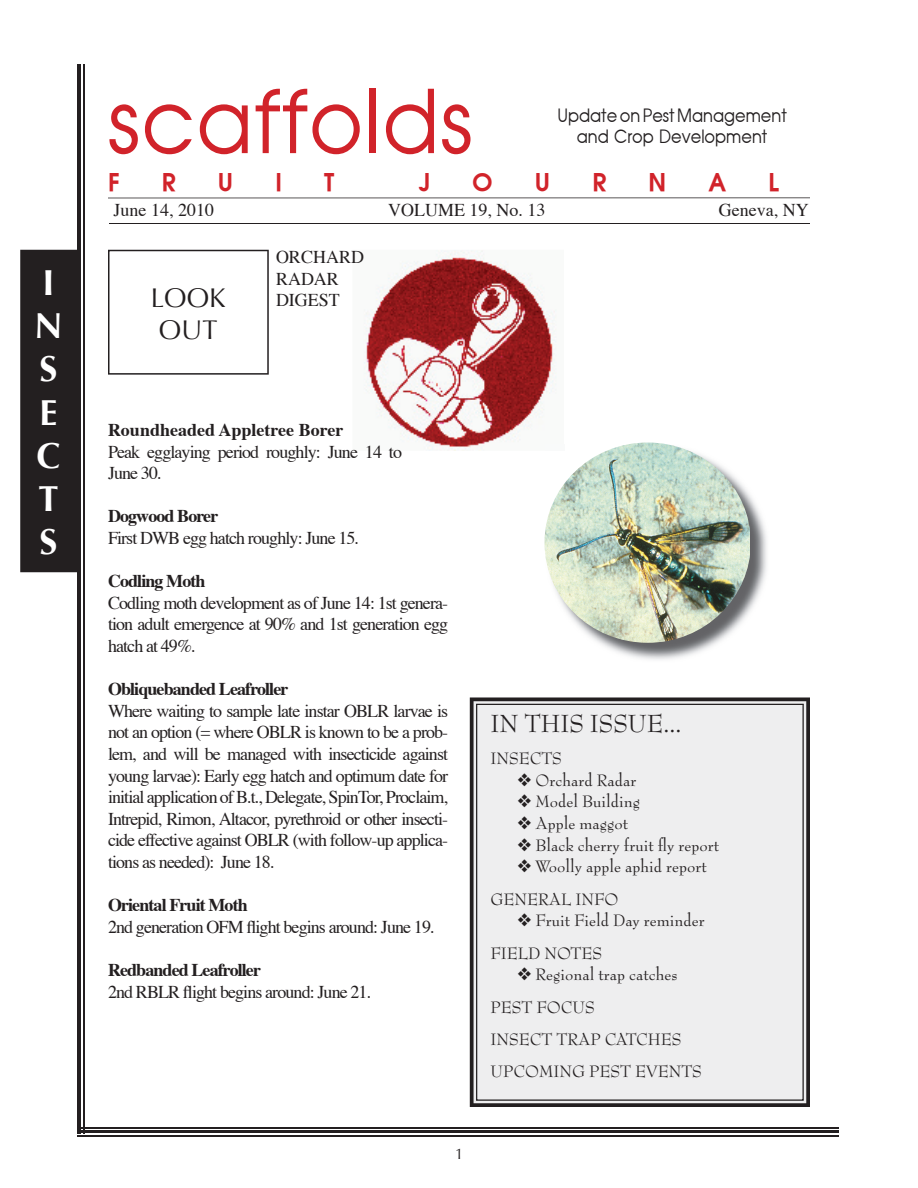
<style>
.page{position:relative;width:918px;height:1188px;background:#fff}
.page>*{position:absolute;margin:0;border:0;box-sizing:border-box;transform-origin:0 0}
.t1{font:87px "Avian";letter-spacing:.015em;color:#d1232a;scale:.95 1}
.t2{font:700 36px/43.2px "Optima";color:#fff}
.t3{font:27px "Bernhard Modern Std";color:#231f20}
.t4{font:27px/32.4px "Optima";color:#231f20;text-align:center}
.t5{font:700 24px "Avian";color:#d1232a}
.t6{font:18px/21.6px "Times";letter-spacing:-.05em;color:#231f20;text-align:justify}
.t7{font:18px/32.4px "Bernhard Modern Std";color:#231f20}
.t8{font:700 18px "Times";letter-spacing:-.05em;color:#231f20}
.t9{font:18px/21.6px "Times";color:#231f20}
.t10{font:18px/21.6px "Avian";color:#231f20;text-align:center;scale:.9 1}
.t11{font:700 18px "Times";color:#231f20}
.t12{font:15px "Optima";color:#231f20}
</style>
<div class="page">
<hr style="left:77px;top:64px;width:4px;height:1070px;background:#231f20">
<hr style="left:83px;top:64px;width:1px;height:1070px;background:#231f20">
<hr style="left:110px;top:223px;width:700px;height:1px;background:#231f20">
<hr style="left:78px;top:1127px;width:761px;height:2px;background:#231f20">
<hr style="left:78px;top:1130px;width:761px;height:3px;background:#231f20">
<hr style="left:78px;top:1135px;width:761px;height:1px;background:#231f20">
<hr style="left:108px;top:197px;width:702px;height:1px;background:#231f20">
<img style="left:364px;top:250px;width:193px;height:201px">
<svg style="left:470px;top:697px;width:340px;height:410px;background:#716f70"></svg>
<div style="left:476px;top:704px;width:328px;height:397px;background:#eeeeef"></div>
<svg style="left:108px;top:250px;width:161px;height:125px"></svg>
<div style="left:20px;top:250px;width:57px;height:322px;background:#231f20"></div>
<img style="left:554px;top:444px;width:213px;height:216px">
<img style="left:546px;top:444px;width:18px;height:7px">
<img style="left:544px;top:443px;width:206px;height:200px;border-radius:50%">
<h2 class="t2" style="left:34px;top:262px;width:30px">I<br>N<br>S<br>E<br>C<br>T<br>S</h2>
<h1 class="t1" style="left:108px;top:70px;width:385px">scaffolds</h1>
<h3 class="t5" style="left:108px;top:166px;width:13px">F</h3>
<h3 class="t5" style="left:162px;top:166px;width:15px">R</h3>
<h3 class="t5" style="left:218px;top:166px;width:17px">U</h3>
<h3 class="t5" style="left:275px;top:166px;width:8px">I</h3>
<h3 class="t5" style="left:324px;top:166px;width:12px">T</h3>
<h3 class="t5" style="left:419px;top:166px;width:13px">J</h3>
<h3 class="t5" style="left:472px;top:166px;width:22px">O</h3>
<h3 class="t5" style="left:535px;top:166px;width:17px">U</h3>
<h3 class="t5" style="left:592px;top:166px;width:15px">R</h3>
<h3 class="t5" style="left:649px;top:166px;width:19px">N</h3>
<h3 class="t5" style="left:709px;top:166px;width:19px">A</h3>
<h3 class="t5" style="left:769px;top:166px;width:12px">L</h3>
<p class="t10" style="left:557px;top:104px;width:257px">Update on Pest Management and Crop Development</p>
<p class="t9" style="left:114px;top:198px;width:102px">June 14, 2010</p>
<p class="t9" style="left:388px;top:198px;width:159px">VOLUME 19, No. 13</p>
<p class="t9" style="left:719px;top:198px;width:91px">Geneva, NY</p>
<h3 class="t4" style="left:151px;top:282px;width:76px">LOOK<br>OUT</h3>
<p class="t9" style="left:276px;top:245px;width:90px">ORCHARD<br>RADAR<br>DIGEST</p>
<p class="t11" style="left:108px;top:413px;width:237px">Roundheaded Appletree Borer</p>
<p class="t6" style="left:108px;top:439px;width:296px">Peak egglaying period roughly: June 14 to<br>June 30.</p>
<p class="t8" style="left:108px;top:499px;width:112px">Dogwood Borer</p>
<p class="t6" style="left:108px;top:526px;width:253px">First DWB egg hatch roughly: June 15.</p>
<p class="t8" style="left:108px;top:564px;width:99px">Codling Moth</p>
<p class="t6" style="left:108px;top:590px;width:342px">Codling moth development as of June 14: 1st genera&shy;tion adult emergence at 90% and 1st generation egg hatch at 49%.</p>
<p class="t8" style="left:108px;top:672px;width:182px">Obliquebanded Leafroller</p>
<p class="t6" style="left:108px;top:698px;width:342px">Where waiting to sample late instar OBLR larvae is not an option (= where OBLR is known to be a prob&shy;lem, and will be managed with insecticide against young larvae): Early egg hatch and optimum date for initial application of B.t., Delegate, SpinTor, Proclaim, Intrepid, Rimon, Altacor, pyrethroid or other insecti&shy;cide effective against OBLR (with follow-up applica&shy;tions as needed): June 18.</p>
<p class="t8" style="left:108px;top:888px;width:141px">Oriental Fruit Moth</p>
<p class="t6" style="left:108px;top:914px;width:328px">2nd generation OFM flight begins around: June 19.</p>
<p class="t8" style="left:108px;top:953px;width:155px">Redbanded Leafroller</p>
<p class="t6" style="left:108px;top:979px;width:265px">2nd RBLR flight begins around: June 21.</p>
<p class="t12" style="left:455px;top:1145px;width:10px">1</p>
<h3 class="t3" style="left:490px;top:709px;width:192px">IN THIS ISSUE...</h3>
<p class="t7" style="left:490px;top:743px;width:73px">INSECTS</p>
<p class="t7" style="left:518px;top:764px;width:121px">❖ Orchard Radar</p>
<p class="t7" style="left:518px;top:786px;width:124px">❖ Model Building</p>
<p class="t7" style="left:518px;top:807px;width:112px">❖ Apple maggot</p>
<p class="t7" style="left:518px;top:829px;width:203px">❖ Black cherry fruit fly report</p>
<p class="t7" style="left:490px;top:851px;width:218px;text-indent:27px">❖ Woolly apple aphid report<br>GENERAL INFO</p>
<p class="t7" style="left:490px;top:905px;width:216px;text-indent:27px">❖ Fruit Field Day reminder<br>FIELD NOTES</p>
<p class="t7" style="left:490px;top:959px;width:213px;text-indent:27px">❖ Regional trap catches<br>PEST FOCUS<br>INSECT TRAP CATCHES<br>UPCOMING PEST EVENTS</p>
</div>
